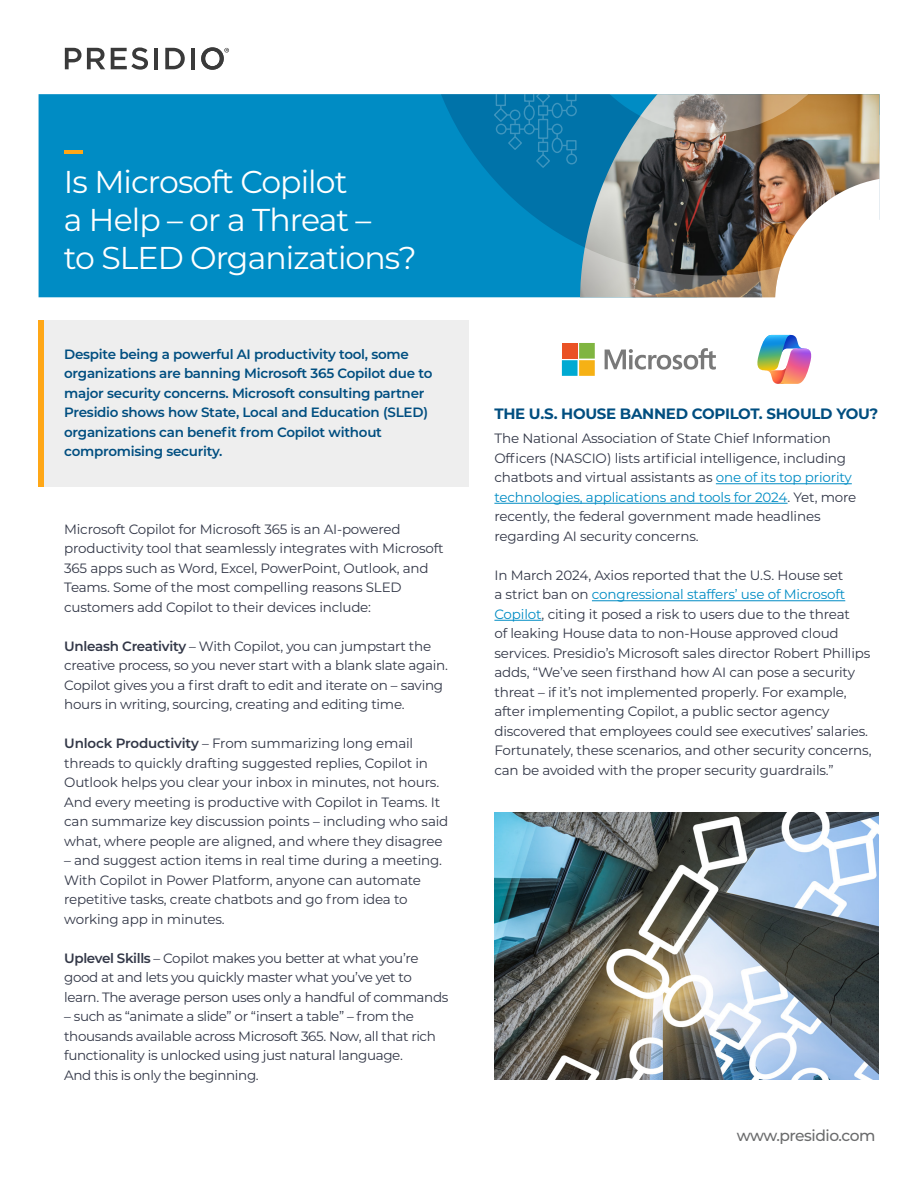
<style>
.page{position:relative;width:918px;height:1188px;background:#fff}
.page>*{position:absolute;margin:0;border:0;box-sizing:border-box;transform-origin:0 0}
.t1{font:31.65px/38px "Montserrat";letter-spacing:-.03em;color:#fff}
.t2{font:500 15.45px "Montserrat";letter-spacing:-.03em;color:#6b6c6d}
.t3{font:700 15px "Montserrat";letter-spacing:-.02em;color:#004e80}
.t4{font:13.5px/19.5px "Montserrat";letter-spacing:-.01em;color:#323747}
.t5{font:600 13.5px/19.5px "Montserrat";letter-spacing:-.02em;color:#004e80}
.s1{font-weight:600}
.s2{color:#008cc4}
</style>
<div class="page">
<div style="left:39px;top:94px;width:489px;height:203px;background:#008cc4"></div>
<svg style="left:65px;top:48px;width:40px;height:21px"></svg>
<svg style="left:111px;top:47px;width:37px;height:23px"></svg>
<hr style="left:154px;top:48px;width:4px;height:21px;background:#3a3a3a">
<svg style="left:165px;top:48px;width:20px;height:21px"></svg>
<hr style="left:191px;top:48px;width:4px;height:21px;background:#3a3a3a">
<svg style="left:201px;top:47px;width:28px;height:23px"></svg>
<hr style="left:65px;top:150px;width:18px;height:3px;background:#ffa716">
<svg style="left:420px;top:94px;width:108px;height:182px;background:#0086be"></svg>
<img style="left:528px;top:94px;width:52px;height:203px">
<svg style="left:493px;top:94px;width:84px;height:74px;background:#0b78ac"></svg>
<img style="left:580px;top:94px;width:299px;height:203px">
<div style="left:39px;top:320px;width:430px;height:167px;background:#eee"></div>
<div style="left:39px;top:320px;width:5px;height:167px;background:#ffa716"></div>
<hr style="left:716px;top:483px;width:136px;height:1px;background:#008cc4">
<hr style="left:494px;top:503px;width:294px;height:1px;background:#008cc4">
<hr style="left:592px;top:600px;width:253px;height:1px;background:#008cc4">
<hr style="left:494px;top:620px;width:48px;height:1px;background:#008cc4">
<img style="left:494px;top:813px;width:385px;height:267px">
<svg style="left:605px;top:348px;width:111px;height:22px"></svg>
<svg style="left:562px;top:343px;width:33px;height:33px"></svg>
<svg style="left:757px;top:335px;width:55px;height:49px"></svg>
<h1 class="t1" style="left:64px;top:162px;width:354px">Is Microsoft Copilot<br>a Help – or a Threat –<br>to SLED Organizations?</h1>
<p class="t5" style="left:64px;top:343px;width:370px">Despite being a powerful AI productivity tool, some organizations are banning Microsoft 365 Copilot due to major security concerns. Microsoft consulting partner Presidio shows how State, Local and Education (SLED) organizations can benefit from Copilot without compromising security.</p>
<p class="t4" style="left:64px;top:519px;width:381px">Microsoft Copilot for Microsoft 365 is an AI-powered productivity tool that seamlessly integrates with Microsoft 365 apps such as Word, Excel, PowerPoint, Outlook, and Teams. Some of the most compelling reasons SLED customers add Copilot to their devices include:</p>
<p class="t4" style="left:64px;top:636px;width:385px"><span class="s1">Unleash Creativity</span> – With Copilot, you can jumpstart the creative process, so you never start with a blank slate again.<br>Copilot gives you a first draft to edit and iterate on – saving hours in writing, sourcing, creating and editing time.</p>
<p class="t4" style="left:64px;top:733px;width:386px"><span class="s1">Unlock Productivity</span> – From summarizing long email threads to quickly drafting suggested replies, Copilot in Outlook helps you clear your inbox in minutes, not hours.<br>And every meeting is productive with Copilot in Teams. It can summarize key discussion points – including who said what, where people are aligned, and where they disagree</p>
<p class="t4" style="left:64px;top:850px;width:379px">– and suggest action items in real time during a meeting.<br>With Copilot in Power Platform, anyone can automate repetitive tasks, create chatbots and go from idea to working app in minutes.</p>
<p class="t4" style="left:64px;top:948px;width:386px"><span class="s1">Uplevel Skills</span> – Copilot makes you better at what you’re good at and lets you quickly master what you’ve yet to learn. The average person uses only a handful of commands</p>
<p class="t4" style="left:64px;top:1006px;width:373px">– such as “animate a slide” or “insert a table” – from the thousands available across Microsoft 365. Now, all that rich functionality is unlocked using just natural language.<br>And this is only the beginning.</p>
<p class="t3" style="left:494px;top:403px;width:386px">THE U.S. HOUSE BANNED COPILOT. SHOULD YOU?</p>
<p class="t4" style="left:494px;top:428px;width:364px">The National Association of State Chief Information Officers (NASCIO) lists artificial intelligence, including chatbots and virtual assistants as <span class="s2">one of its top priority technologies, applications and tools for 2024</span>. Yet, more recently, the federal government made headlines regarding AI security concerns.</p>
<p class="t4" style="left:494px;top:565px;width:379px">In March 2024, Axios reported that the U.S. House set<br>a strict ban on <span class="s2">congressional staffers’ use of Microsoft Copilot</span>, citing it posed a risk to users due to the threat<br>of leaking House data to non-House approved cloud services. Presidio’s Microsoft sales director Robert Phillips adds, “We’ve seen firsthand how AI can pose a security threat – if it’s not implemented properly. For example, after implementing Copilot, a public sector agency discovered that employees could see executives’ salaries.<br>Fortunately, these scenarios, and other security concerns, can be avoided with the proper security guardrails.”</p>
<p class="t2" style="left:737px;top:1124px;width:140px">www.presidio.com</p>
</div>
